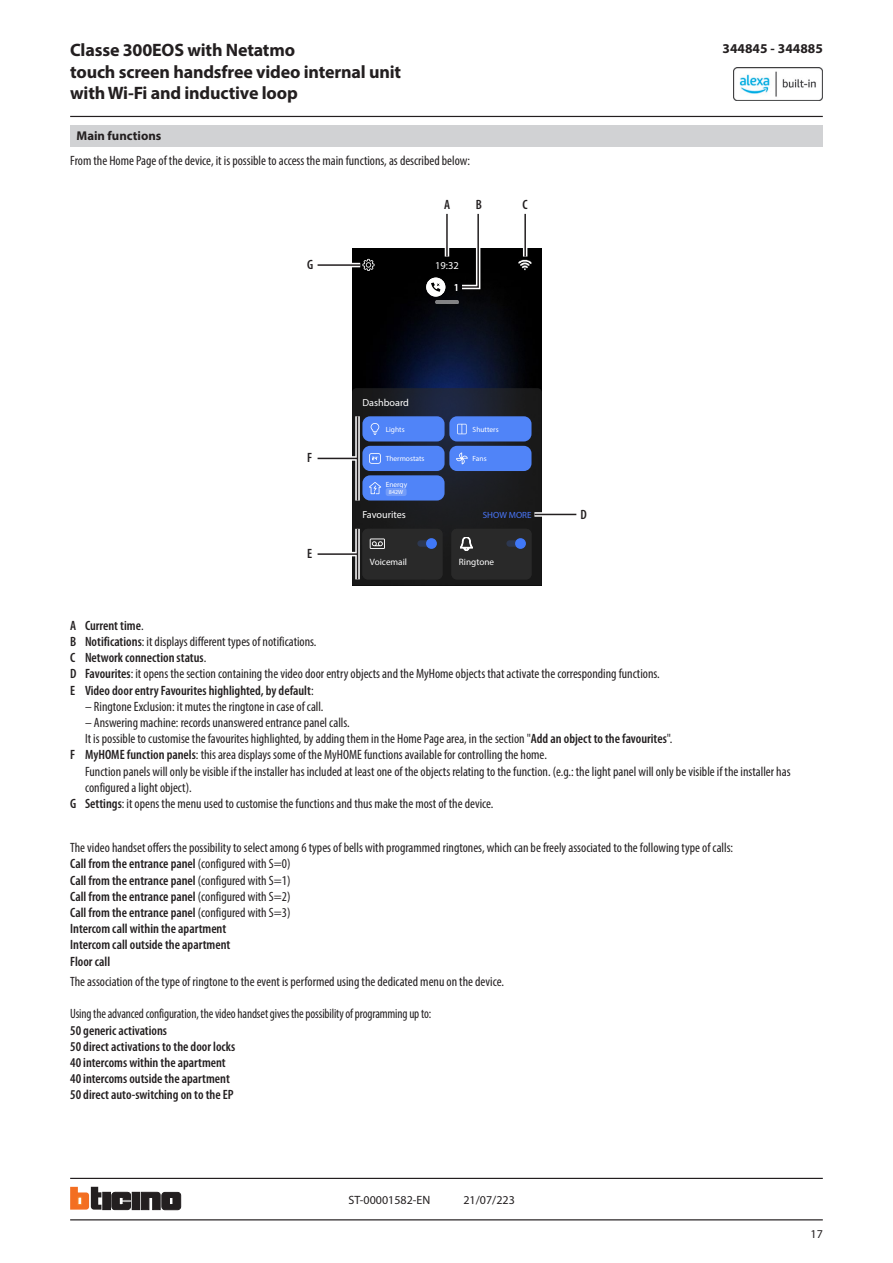
<style>
.page{position:relative;width:893px;height:1263px;background:#fff}
.page>*{position:absolute;margin:0;border:0;box-sizing:border-box;transform-origin:0 0}
.t1{font:700 18px/21.6px "Myriad Pro";letter-spacing:-.01em;color:#231f20}
.t2{font:condensed 13.5px/16.2px "Myriad Pro";color:#231f20}
.t3{font:600 condensed 13.5px/16.2px "Myriad Pro";color:#231f20}
.t4{font:condensed 13.5px "Myriad Pro";color:#231f20;scale:.94 1}
.t5{font:700 13.5px "Myriad Pro";color:#231f20}
.t6{font:700 12.75px "Myriad Pro";color:#231f20}
.t7{font:12px "Myriad Pro";color:#231f20}
.t8{font:10.5px "Myriad Pro";color:#fff}
.t9{font:10.2px "Myriad Pro";color:#fff}
.t10{font:9.15px "Myriad Pro";color:#fff}
.t11{font:9px "Myriad Pro";color:#4976f9}
.t12{font:7.5px "Myriad Pro";color:#fff}
.t13{font:6px "Myriad Pro";color:#fff}
.s1{font-weight:600}
</style>
<div class="page">
<hr style="left:70px;top:1219px;width:753px;height:1px;background:#231f20">
<hr style="left:70px;top:1178px;width:753px;height:1px;background:#231f20">
<div style="left:103px;top:1192px;width:7px;height:17px;background:#231f20"></div>
<div style="left:132px;top:1192px;width:8px;height:17px;background:#231f20"></div>
<svg style="left:141px;top:1192px;width:40px;height:18px"></svg>
<svg style="left:70px;top:1187px;width:31px;height:22px"></svg>
<svg style="left:112px;top:1192px;width:19px;height:18px"></svg>
<hr style="left:70px;top:116px;width:753px;height:1px;background:#231f20">
<img style="left:734px;top:67px;width:89px;height:33px">
<div style="left:70px;top:125px;width:753px;height:22px;background:#d1d2d4"></div>
<img style="left:352px;top:248px;width:190px;height:140px">
<svg style="left:362px;top:259px;width:13px;height:12px"></svg>
<img style="left:435px;top:301px;width:24px;height:2px">
<svg style="left:519px;top:259px;width:12px;height:12px"></svg>
<svg style="left:352px;top:388px;width:190px;height:198px;background:#2e3d5f"></svg>
<div style="left:506px;top:540px;width:20px;height:7px;background:#2d3851;border-radius:3px"></div>
<div style="left:515px;top:538px;width:11px;height:11px;background:#4078f8;border-radius:5px"></div>
<div style="left:417px;top:540px;width:20px;height:7px;background:#2d3851;border-radius:3px"></div>
<div style="left:426px;top:538px;width:11px;height:11px;background:#4078f8;border-radius:5px"></div>
<svg style="left:426px;top:278px;width:19px;height:19px"></svg>
<div style="left:534px;top:512px;width:42px;height:5px;background:#c7c6c6"></div>
<hr style="left:534px;top:514px;width:42px;height:1px;background:#231f20">
<hr style="left:318px;top:263px;width:42px;height:4px;background:#fff">
<hr style="left:318px;top:264px;width:42px;height:2px;background:#231f20">
<svg style="left:355px;top:529px;width:5px;height:50px"></svg>
<hr style="left:318px;top:552px;width:39px;height:4px;background:#fff">
<svg style="left:318px;top:456px;width:37px;height:5px"></svg>
<svg style="left:355px;top:416px;width:5px;height:84px"></svg>
<hr style="left:357px;top:416px;width:1px;height:84px;background:#231f20">
<hr style="left:318px;top:553px;width:39px;height:2px;background:#231f20">
<hr style="left:318px;top:458px;width:39px;height:1px;background:#231f20">
<hr style="left:357px;top:529px;width:1px;height:50px;background:#231f20">
<hr style="left:445px;top:214px;width:4px;height:43px;background:#fff">
<hr style="left:446px;top:214px;width:2px;height:43px;background:#231f20">
<hr style="left:523px;top:214px;width:4px;height:43px;background:#fff">
<hr style="left:524px;top:214px;width:2px;height:43px;background:#231f20">
<svg style="left:457px;top:213px;width:26px;height:78px"></svg>
<h1 class="t1" style="left:70px;top:39px;width:332px">Classe 300EOS with Netatmo<br>touch screen handsfree video internal unit with Wi-Fi and inductive loop</h1>
<p class="t6" style="left:77px;top:128px;width:86px">Main functions</p>
<p class="t2" style="left:70px;top:152px;width:401px">From the Home Page of the device, it is possible to access the main functions, as described below:</p>
<p class="t3" style="left:307px;top:256px;width:8px">G</p>
<p class="t3" style="left:307px;top:449px;width:7px">F</p>
<p class="t3" style="left:307px;top:545px;width:7px">E</p>
<p class="t3" style="left:444px;top:196px;width:8px">A</p>
<p class="t3" style="left:476px;top:196px;width:8px">B</p>
<p class="t3" style="left:522px;top:196px;width:7px">C</p>
<p class="t8" style="left:435px;top:259px;width:25px">19:32</p>
<p class="t9" style="left:362px;top:396px;width:48px">Dashboard</p>
<p class="t8" style="left:454px;top:281px;width:7px">1</p>
<p class="t12" style="left:386px;top:425px;width:21px">Lights</p>
<p class="t12" style="left:473px;top:425px;width:28px">Shutters</p>
<p class="t12" style="left:386px;top:454px;width:40px">Thermostats</p>
<p class="t12" style="left:386px;top:479px;width:23px">Energy</p>
<p class="t13" style="left:389px;top:489px;width:16px">842W</p>
<p class="t12" style="left:473px;top:454px;width:16px">Fans</p>
<p class="t9" style="left:362px;top:508px;width:45px">Favourites</p>
<p class="t11" style="left:483px;top:509px;width:50px">SHOW MORE</p>
<p class="t10" style="left:370px;top:556px;width:39px">Voicemail</p>
<p class="t10" style="left:459px;top:556px;width:37px">Ringtone</p>
<p class="t10" style="left:370px;top:557px;width:41px">Segreter a</p>
<p class="t10" style="left:459px;top:557px;width:36px">Suoneria</p>
<p class="t3" style="left:581px;top:506px;width:8px">D</p>
<p class="t5" style="left:723px;top:39px;width:102px">344845 - 344885</p>
<p class="t2" style="left:70px;top:617px;width:591px"><span class="s1">A Current time</span>.<br><span class="s1">B Notifications</span>: it displays different types of notifications.<br><span class="s1">C Network connection status</span>.<br><span class="s1">D Favourites</span>: it opens the section containing the video door entry objects and the MyHome objects that activate the corresponding functions.<br><span class="s1">E Video door entry Favourites highlighted, by default</span>:</p>
<p class="t2" style="left:85px;top:698px;width:240px">– Ringtone Exclusion: it mutes the ringtone in case of call.</p>
<p class="t2" style="left:85px;top:714px;width:266px">– Answering machine: records unanswered entrance panel calls.</p>
<p class="t2" style="left:85px;top:730px;width:589px">It is possible to customise the favourites highlighted, by adding them in the Home Page area, in the section "<span class="s1">Add an object to the favourites</span>".</p>
<p class="t2" style="left:70px;top:747px;width:478px"><span class="s1">F MyHOME function panels</span>: this area displays some of the MyHOME functions available for controlling the home.</p>
<p class="t2" style="left:85px;top:763px;width:707px">Function panels will only be visible if the installer has included at least one of the objects relating to the function. (e.g.: the light panel will only be visible if the installer has</p>
<p class="t2" style="left:85px;top:779px;width:108px">configured a light object).</p>
<p class="t2" style="left:70px;top:795px;width:425px"><span class="s1">G Settings</span>: it opens the menu used to customise the functions and thus make the most of the device.</p>
<p class="t2" style="left:70px;top:839px;width:665px">The video handset offers the possibility to select among 6 types of bells with programmed ringtones, which can be freely associated to the following type of calls:<br><span class="s1">Call from the entrance panel</span> (configured with S=0)<br><span class="s1">Call from the entrance panel</span> (configured with S=1)<br><span class="s1">Call from the entrance panel</span> (configured with S=2)<br><span class="s1">Call from the entrance panel</span> (configured with S=3)<br><span class="s1">Intercom call within the apartment<br>Intercom call outside the apartment<br>Floor call</span></p>
<p class="t2" style="left:70px;top:973px;width:435px">The association of the type of ringtone to the event is performed using the dedicated menu on the device.</p>
<p class="t4" style="left:70px;top:1006px;width:386px">Using the advanced configuration, the video handset gives the possibility of programming up to:</p>
<p class="t3" style="left:70px;top:1022px;width:167px">50 generic activations<br>50 direct activations to the door locks 40 intercoms within the apartment 40 intercoms outside the apartment 50 direct auto-switching on to the EP</p>
<p class="t7" style="left:349px;top:1192px;width:83px">ST-00001582-EN</p>
<p class="t7" style="left:463px;top:1192px;width:53px">21/07/223</p>
<p class="t7" style="left:810px;top:1226px;width:14px">17</p>
</div>
